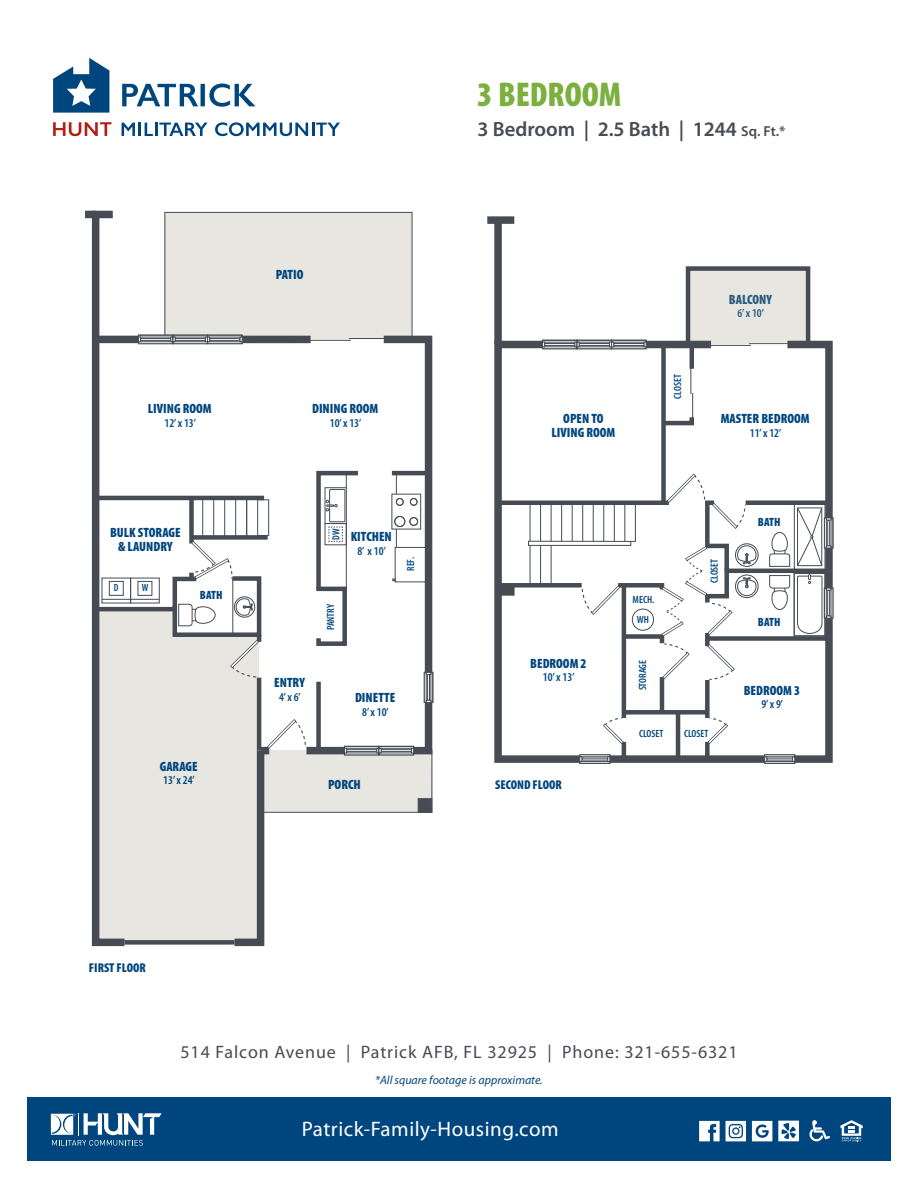
<style>
.page{position:relative;width:918px;height:1188px;background:#fff}
.page>*{position:absolute;margin:0;border:0;box-sizing:border-box;transform-origin:0 0}
.t1{font:900 condensed 34.5px "Myriad Pro";color:#7bb03f}
.t2{font:21px "Myriad Pro";letter-spacing:.025em;color:#fff}
.t3{font:600 20.55px "Myriad Pro";color:#464b54}
.t4{font:18px "Myriad Pro";letter-spacing:.05em;color:#464b54}
.t5{font:900 condensed 13.5px/13.5px "Myriad Pro";color:#00467e;text-align:center}
.t6{font:900 condensed 12.75px "Myriad Pro";color:#00467e}
.t7{font:600 condensed 12px "Myriad Pro";color:#00467e}
.t8{font:italic 12px "Myriad Pro";color:#00467e}
.t9{font:900 condensed 12px "Myriad Pro";color:#00467e}
.t10{font:600 condensed 10.5px "Myriad Pro";color:#00467e}
.t11{font:600 condensed 10.5px "Myriad Pro";color:#00467e;scale:.95 1}
.s1{font-size:14.4px}
</style>
<div class="page">
<svg style="left:53px;top:122px;width:59px;height:14px"></svg>
<svg style="left:122px;top:123px;width:86px;height:13px"></svg>
<svg style="left:215px;top:122px;width:125px;height:14px"></svg>
<svg style="left:53px;top:58px;width:56px;height:55px"></svg>
<svg style="left:122px;top:84px;width:134px;height:23px"></svg>
<div style="left:85px;top:211px;width:11px;height:7px;background:#464b54"></div>
<svg style="left:88px;top:210px;width:346px;height:737px"></svg>
<div style="left:487px;top:216px;width:27px;height:8px;background:#464b54"></div>
<div style="left:688px;top:269px;width:120px;height:75px;background:#e8e6e1"></div>
<svg style="left:494px;top:337px;width:340px;height:427px"></svg>
<div style="left:542px;top:340px;width:35px;height:3px;border:1px solid #464b54"></div>
<div style="left:542px;top:346px;width:35px;height:3px;background:#fff;border:1px solid #464b54"></div>
<div style="left:544px;top:343px;width:31px;height:3px;background:#fff;border:1px solid #464b54"></div>
<svg style="left:542px;top:342px;width:3px;height:5px"></svg>
<div style="left:577px;top:340px;width:35px;height:3px;border:1px solid #464b54"></div>
<div style="left:577px;top:346px;width:35px;height:3px;background:#fff;border:1px solid #464b54"></div>
<div style="left:579px;top:343px;width:31px;height:3px;background:#fff;border:1px solid #464b54"></div>
<svg style="left:575px;top:342px;width:5px;height:5px"></svg>
<div style="left:611px;top:340px;width:36px;height:3px;border:1px solid #464b54"></div>
<div style="left:611px;top:346px;width:36px;height:3px;background:#fff;border:1px solid #464b54"></div>
<div style="left:613px;top:343px;width:31px;height:3px;background:#fff;border:1px solid #464b54"></div>
<svg style="left:644px;top:342px;width:3px;height:5px"></svg>
<svg style="left:609px;top:342px;width:5px;height:5px"></svg>
<div style="left:494px;top:220px;width:8px;height:124px;background:#464b54"></div>
<hr style="left:498px;top:501px;width:171px;height:4px;background:#464b54">
<div style="left:661px;top:344px;width:5px;height:159px;background:#464b54"></div>
<svg style="left:659px;top:367px;width:37px;height:61px"></svg>
<hr style="left:690px;top:344px;width:4px;height:25px;background:#464b54">
<div style="left:705px;top:680px;width:5px;height:38px;background:#464b54"></div>
<div style="left:705px;top:742px;width:5px;height:17px;background:#464b54"></div>
<div style="left:498px;top:583px;width:84px;height:5px;background:#464b54"></div>
<div style="left:498px;top:585px;width:16px;height:11px;background:#464b54;border:1px solid #464b54"></div>
<hr style="left:622px;top:585px;width:4px;height:133px;background:#464b54">
<hr style="left:622px;top:742px;width:4px;height:17px;background:#464b54">
<div style="left:624px;top:710px;width:83px;height:5px;background:#464b54"></div>
<hr style="left:676px;top:712px;width:4px;height:47px;background:#464b54">
<hr style="left:660px;top:677px;width:4px;height:35px;background:#464b54">
<div style="left:528px;top:541px;width:103px;height:5px;border:1px solid #464b54"></div>
<hr style="left:530px;top:545px;width:1px;height:40px;background:#464b54">
<hr style="left:540px;top:545px;width:1px;height:40px;background:#464b54">
<hr style="left:530px;top:503px;width:1px;height:38px;background:#464b54">
<hr style="left:540px;top:503px;width:1px;height:38px;background:#464b54">
<hr style="left:551px;top:503px;width:1px;height:38px;background:#464b54">
<hr style="left:561px;top:503px;width:1px;height:38px;background:#464b54">
<hr style="left:572px;top:503px;width:1px;height:38px;background:#464b54">
<hr style="left:551px;top:545px;width:1px;height:40px;background:#464b54">
<svg style="left:705px;top:717px;width:25px;height:29px"></svg>
<svg style="left:601px;top:717px;width:25px;height:29px"></svg>
<div style="left:686px;top:266px;width:124px;height:81px;border:4px solid #464b54"></div>
<svg style="left:764px;top:754px;width:31px;height:10px"></svg>
<div style="left:764px;top:761px;width:31px;height:3px;border:1px solid #464b54"></div>
<div style="left:764px;top:754px;width:31px;height:3px;background:#fff;border:1px solid #464b54"></div>
<svg style="left:764px;top:756px;width:3px;height:6px"></svg>
<svg style="left:792px;top:756px;width:3px;height:6px"></svg>
<svg style="left:579px;top:754px;width:31px;height:10px"></svg>
<div style="left:579px;top:761px;width:31px;height:3px;border:1px solid #464b54"></div>
<div style="left:579px;top:754px;width:31px;height:3px;background:#fff;border:1px solid #464b54"></div>
<svg style="left:579px;top:756px;width:3px;height:6px"></svg>
<svg style="left:607px;top:756px;width:3px;height:6px"></svg>
<svg style="left:581px;top:471px;width:252px;height:210px"></svg>
<div style="left:27px;top:1098px;width:864px;height:63px;background:#00467e"></div>
<svg style="left:51px;top:1113px;width:111px;height:33px"></svg>
<svg style="left:840px;top:1120px;width:23px;height:21px"></svg>
<svg style="left:810px;top:1120px;width:20px;height:21px"></svg>
<svg style="left:699px;top:1121px;width:21px;height:20px"></svg>
<svg style="left:752px;top:1121px;width:20px;height:20px"></svg>
<svg style="left:726px;top:1121px;width:20px;height:20px"></svg>
<svg style="left:778px;top:1121px;width:21px;height:20px"></svg>
<h1 class="t1" style="left:477px;top:73px;width:146px">3 BEDROOM</h1>
<h3 class="t3" style="left:477px;top:116px;width:310px">3 Bedroom | 2.5 Bath | 1244 <span class="s1">Sq. Ft.*</span></h3>
<p class="t5" style="left:276px;top:267px;width:29px">PATIO</p>
<p class="t5" style="left:729px;top:292px;width:45px">BALCONY</p>
<p class="t7" style="left:737px;top:306px;width:28px">6’ x 10’</p>
<p class="t10" style="left:671px;top:399px;width:26px;rotate:-90deg">CLOSET</p>
<p class="t5" style="left:148px;top:402px;width:65px">LIVING ROOM</p>
<p class="t7" style="left:164px;top:415px;width:33px">12’ x 13’</p>
<p class="t5" style="left:312px;top:402px;width:68px">DINING ROOM</p>
<p class="t7" style="left:330px;top:415px;width:33px">10’ x 13’</p>
<p class="t5" style="left:552px;top:412px;width:65px">OPEN TO<br>LIVING ROOM</p>
<p class="t5" style="left:721px;top:412px;width:90px">MASTER BEDROOM</p>
<p class="t7" style="left:750px;top:425px;width:33px">11’ x 12’</p>
<p class="t5" style="left:110px;top:526px;width:72px">BULK STORAGE &amp; LAUNDRY</p>
<p class="t11" style="left:114px;top:581px;width:6px">D</p>
<p class="t11" style="left:142px;top:581px;width:8px">W</p>
<p class="t9" style="left:200px;top:587px;width:24px">BATH</p>
<p class="t11" style="left:330px;top:540px;width:13px;rotate:-90deg">DW</p>
<p class="t5" style="left:351px;top:530px;width:43px">KITCHEN</p>
<p class="t7" style="left:357px;top:544px;width:30px">8’ x 10’</p>
<p class="t10" style="left:324px;top:630px;width:28px;rotate:-90deg">PANTRY</p>
<p class="t11" style="left:404px;top:571px;width:16px;rotate:-90deg">REF.</p>
<p class="t10" style="left:633px;top:593px;width:23px">MECH.</p>
<p class="t10" style="left:637px;top:613px;width:14px">WH</p>
<p class="t10" style="left:708px;top:583px;width:26px;rotate:-90deg">CLOSET</p>
<p class="t9" style="left:758px;top:515px;width:24px">BATH</p>
<p class="t9" style="left:758px;top:614px;width:24px">BATH</p>
<p class="t5" style="left:274px;top:676px;width:32px">ENTRY</p>
<p class="t7" style="left:279px;top:689px;width:23px">4’ x 6’</p>
<p class="t5" style="left:355px;top:691px;width:42px">DINETTE</p>
<p class="t7" style="left:362px;top:705px;width:28px">8’ x 10’</p>
<p class="t5" style="left:530px;top:656px;width:58px">BEDROOM 2</p>
<p class="t7" style="left:543px;top:670px;width:33px">10’ x 13’</p>
<p class="t10" style="left:636px;top:690px;width:32px;rotate:-90deg">STORAGE</p>
<p class="t5" style="left:744px;top:683px;width:58px">BEDROOM 3</p>
<p class="t7" style="left:761px;top:697px;width:23px">9’ x 9’</p>
<p class="t10" style="left:639px;top:727px;width:26px">CLOSET</p>
<p class="t10" style="left:684px;top:727px;width:26px">CLOSET</p>
<p class="t5" style="left:160px;top:759px;width:39px">GARAGE</p>
<p class="t7" style="left:163px;top:773px;width:33px">13’ x 24’</p>
<p class="t5" style="left:328px;top:777px;width:34px">PORCH</p>
<p class="t6" style="left:495px;top:776px;width:68px">SECOND FLOOR</p>
<p class="t6" style="left:89px;top:960px;width:58px">FIRST FLOOR</p>
<h3 class="t4" style="left:180px;top:1041px;width:559px">514 Falcon Avenue | Patrick AFB, FL 32925 | Phone: 321-655-6321</h3>
<p class="t8" style="left:375px;top:1072px;width:169px">*All square footage is approximate.</p>
<h2 class="t2" style="left:302px;top:1116px;width:258px">Patrick-Family-Housing.com</h2>
</div>
